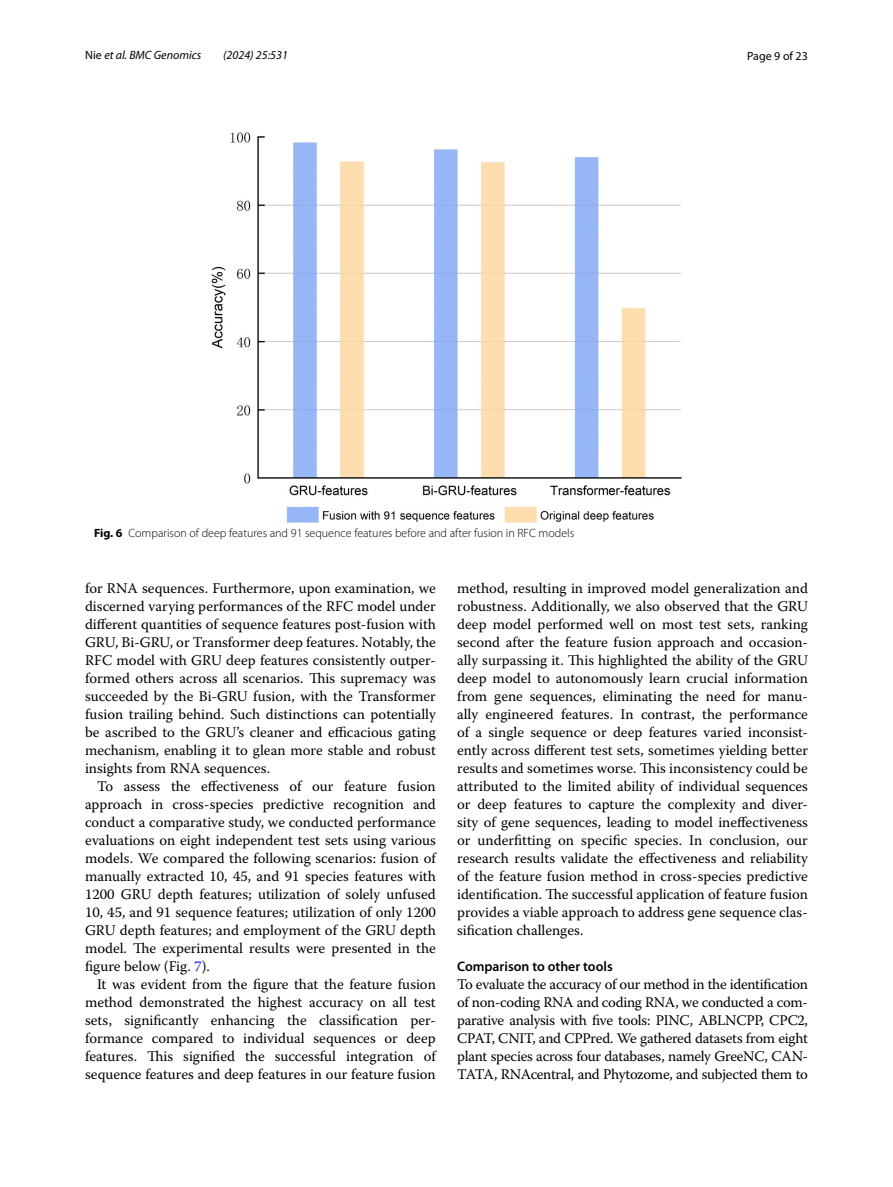
<style>
.page{position:relative;width:893px;height:1187px;background:#fff}
.page>*{position:absolute;margin:0;border:0;box-sizing:border-box;transform-origin:0 0}
.t1{font:14.7px/18px "Warnock Pro";color:#000;text-align:justify}
.t2{font:600 13.8px "Myriad Pro";color:#000}
.t3{font:300 12px "Myriad Pro";color:#000}
.t4{font:italic 12px "Myriad Pro";color:#000}
.t5{font:12px "Myriad Pro";color:#000}
.s1{font-style:normal}
.s2{font-weight:700}
.s3{color:#00f}
</style>
<div class="page">
<img style="left:212px;top:133px;width:469px;height:389px">
<p class="t4" style="left:85px;top:48px;width:118px"><span class="s1">Nie</span> et al. BMC Genomics</p>
<p class="t4" style="left:223px;top:48px;width:66px">(2024) 25:531</p>
<p class="t5" style="left:747px;top:48px;width:62px">Page 9 of 23</p>
<p class="t3" style="left:94px;top:526px;width:482px"><span class="s2">Fig. 6</span> Comparison of deep features and 91 sequence features before and after fusion in RFC models</p>
<p class="t1" style="left:85px;top:578px;width:352px">for RNA sequences. Furthermore, upon examination, we discerned varying performances of the RFC model under different quantities of sequence features post-fusion with GRU, Bi-GRU, or Transformer deep features. Notably, the RFC model with GRU deep features consistently outper&shy;formed others across all scenarios. This supremacy was succeeded by the Bi-GRU fusion, with the Transformer fusion trailing behind. Such distinctions can potentially be ascribed to the GRU’s cleaner and efficacious gating mechanism, enabling it to glean more stable and robust insights from RNA sequences.</p>
<p class="t1" style="left:85px;top:776px;width:352px;text-indent:12px">To assess the effectiveness of our feature fusion approach in cross-species predictive recognition and conduct a comparative study, we conducted performance evaluations on eight independent test sets using various models. We compared the following scenarios: fusion of manually extracted 10, 45, and 91 species features with 1200 GRU depth features; utilization of solely unfused 10, 45, and 91 sequence features; utilization of only 1200<br>GRU depth features; and employment of the GRU depth model. The experimental results were presented in the figure below (Fig. <span class="s3">7</span>).</p>
<p class="t1" style="left:85px;top:974px;width:352px;text-indent:12px">It was evident from the figure that the feature fusion method demonstrated the highest accuracy on all test sets, significantly enhancing the classification per&shy;formance compared to individual sequences or deep features. This signified the successful integration of sequence features and deep features in our feature fusion</p>
<p class="t1" style="left:457px;top:578px;width:352px">method, resulting in improved model generalization and robustness. Additionally, we also observed that the GRU deep model performed well on most test sets, ranking second after the feature fusion approach and occasion&shy;ally surpassing it. This highlighted the ability of the GRU deep model to autonomously learn crucial information from gene sequences, eliminating the need for manu&shy;ally engineered features. In contrast, the performance of a single sequence or deep features varied inconsist&shy;ently across different test sets, sometimes yielding better results and sometimes worse. This inconsistency could be attributed to the limited ability of individual sequences or deep features to capture the complexity and diver&shy;sity of gene sequences, leading to model ineffectiveness or underfitting on specific species. In conclusion, our research results validate the effectiveness and reliability of the feature fusion method in cross-species predictive identification. The successful application of feature fusion provides a viable approach to address gene sequence clas&shy;sification challenges.</p>
<p class="t2" style="left:457px;top:957px;width:157px">Comparison to other tools</p>
<p class="t1" style="left:457px;top:974px;width:352px">To evaluate the accuracy of our method in the identification of non-coding RNA and coding RNA, we conducted a com&shy;parative analysis with five tools: PINC, ABLNCPP, CPC2, CPAT, CNIT, and CPPred. We gathered datasets from eight plant species across four databases, namely GreeNC, CAN-TATA, RNAcentral, and Phytozome, and subjected them to</p>
</div>
